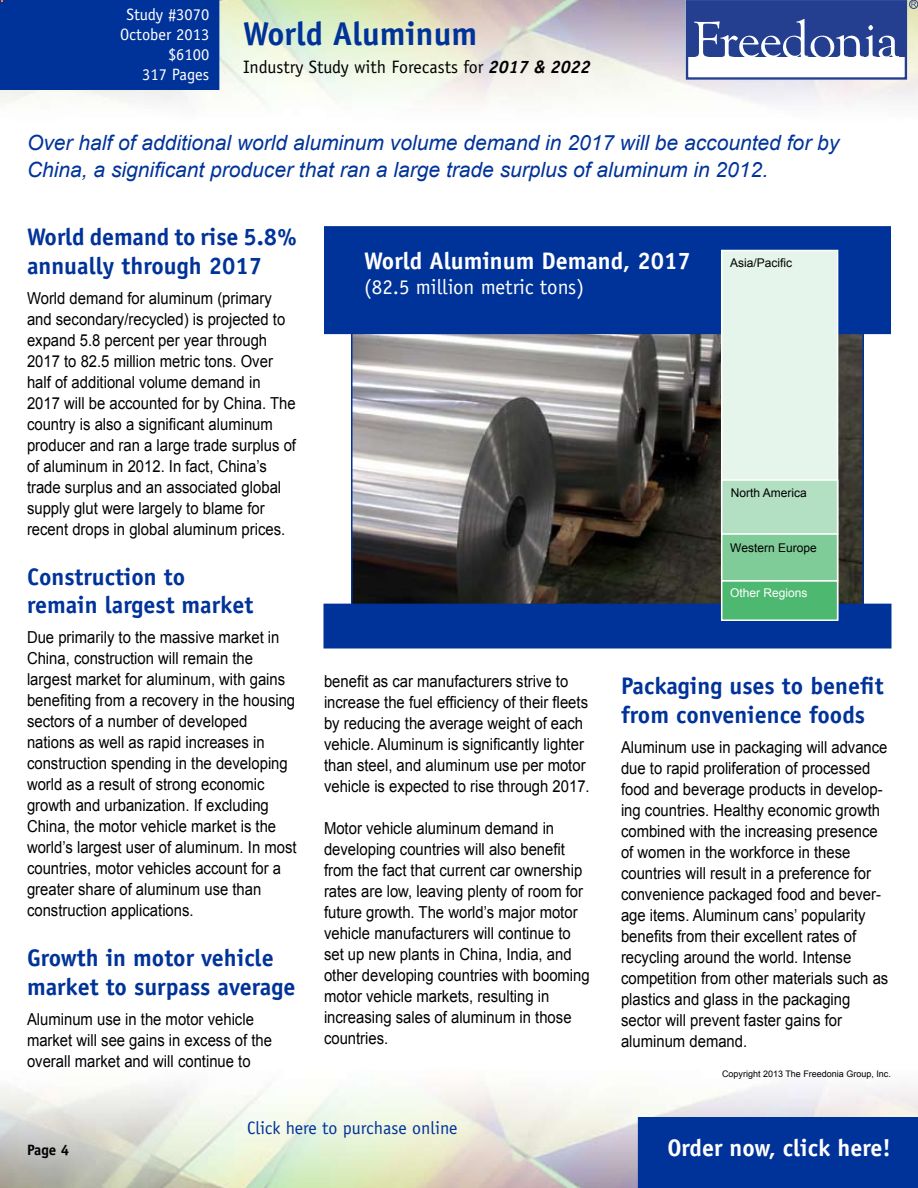
<style>
.page{position:relative;width:918px;height:1188px;background:#fff}
.page>*{position:absolute;margin:0;border:0;box-sizing:border-box;transform-origin:0 0}
.t1{font:700 33px "Officina Sans";color:#039}
.t2{font:700 24px/28.8px "Officina Sans";color:#039}
.t3{font:700 24px "Officina Sans";color:#fff}
.t4{font:italic 21px/27px "Arial";color:#039}
.t5{font:21px "Officina Sans";color:#fff}
.t6{font:18px "Officina Sans";color:#000}
.t7{font:18px "Officina Sans";color:#039}
.t8{font:16.5px/21px "Arial";color:#000;scale:.9 1}
.t9{font:16.5px/19.8px "Officina Sans";color:#fff;text-align:right}
.t10{font:700 15px "Officina Sans";color:#000}
.t11{font:12px "Arial";color:#000}
.t12{font:12px "Arial";color:#fff}
.t13{font:9px "Arial";color:#000}
.s1{font-weight:700;font-style:italic}
</style>
<div class="page">
<div style="left:638px;top:1117px;width:280px;height:71px;background:#039"></div>
<div style="left:686px;top:0;width:221px;height:80px;border:2px solid #243e90"></div>
<div style="left:687px;top:1px;width:218px;height:56px;background:#243e90"></div>
<svg style="left:694px;top:19px;width:205px;height:38px"></svg>
<div style="left:909px;top:0;width:9px;height:9px;border:1px solid #243e90;border-radius:50%"></div>
<svg style="left:911px;top:2px;width:5px;height:5px"></svg>
<img style="left:354px;top:334px;width:507px;height:270px">
<div style="left:325px;top:227px;width:565px;height:106px;background:#039"></div>
<div style="left:324px;top:226px;width:567px;height:108px;border:2px solid #039"></div>
<div style="left:0;top:0;width:219px;height:90px;background:#039"></div>
<div style="left:324px;top:604px;width:567px;height:44px;background:#039"></div>
<div style="left:722px;top:250px;width:116px;height:369px;background:#e6f5eb"></div>
<div style="left:721px;top:250px;width:117px;height:370px;border:2px solid #fff"></div>
<div style="left:722px;top:480px;width:116px;height:54px;background:#b3e0c2"></div>
<div style="left:721px;top:479px;width:117px;height:56px;border:2px solid #fff"></div>
<div style="left:722px;top:534px;width:116px;height:47px;background:#80cc99"></div>
<div style="left:721px;top:533px;width:117px;height:49px;border:2px solid #fff"></div>
<div style="left:722px;top:581px;width:116px;height:39px;background:#4db870"></div>
<div style="left:721px;top:580px;width:117px;height:41px;border:2px solid #fff"></div>
<p class="t9" style="left:120px;top:5px;width:91px">Study #3070<br>October 2013 $6100<br>317 Pages</p>
<h1 class="t1" style="left:243px;top:13px;width:236px">World Aluminum</h1>
<p class="t6" style="left:243px;top:57px;width:349px">Industry Study with Forecasts for <span class="s1">2017 &amp; 2022</span></p>
<p class="t4" style="left:27px;top:130px;width:814px">Over half of additional world aluminum volume demand in 2017 will be accounted for by<br>China, a significant producer that ran a large trade surplus of aluminum in 2012.</p>
<h2 class="t2" style="left:27px;top:222px;width:272px">World demand to rise 5.8% annually through 2017</h2>
<p class="t8" style="left:27px;top:288px;width:300px">World demand for aluminum (primary and secondary/recycled) is projected to expand 5.8 percent per year through 2017 to 82.5 million metric tons. Over half of additional volume demand in 2017 will be accounted for by China. The country is also a significant aluminum producer and ran a large trade surplus of of aluminum in 2012. In fact, China’s trade surplus and an associated global supply glut were largely to blame for recent drops in global aluminum prices.</p>
<h2 class="t2" style="left:27px;top:562px;width:228px">Construction to remain largest market</h2>
<p class="t8" style="left:27px;top:627px;width:301px">Due primarily to the massive market in China, construction will remain the largest market for aluminum, with gains benefiting from a recovery in the housing sectors of a number of developed nations as well as rapid increases in construction spending in the developing world as a result of strong economic growth and urbanization. If excluding China, the motor vehicle market is the world’s largest user of aluminum. In most countries, motor vehicles account for a greater share of aluminum use than construction applications.</p>
<h2 class="t2" style="left:27px;top:943px;width:270px">Growth in motor vehicle market to surpass average</h2>
<p class="t8" style="left:27px;top:1009px;width:274px">Aluminum use in the motor vehicle market will see gains in excess of the overall market and will continue to</p>
<h2 class="t3" style="left:364px;top:245px;width:328px">World Aluminum Demand, 2017</h2>
<p class="t5" style="left:364px;top:274px;width:222px">(82.5 million metric tons)</p>
<p class="t11" style="left:730px;top:255px;width:64px">Asia/Pacific</p>
<p class="t11" style="left:731px;top:485px;width:78px">North America</p>
<p class="t11" style="left:730px;top:540px;width:88px">Western Europe</p>
<p class="t12" style="left:730px;top:585px;width:79px">Other Regions</p>
<p class="t8" style="left:324px;top:671px;width:297px">benefit as car manufacturers strive to increase the fuel efficiency of their fleets by reducing the average weight of each vehicle. Aluminum is significantly lighter than steel, and aluminum use per motor vehicle is expected to rise through 2017.</p>
<p class="t8" style="left:324px;top:818px;width:297px">Motor vehicle aluminum demand in developing countries will also benefit from the fact that current car ownership rates are low, leaving plenty of room for future growth. The world’s major motor vehicle manufacturers will continue to set up new plants in China, India, and other developing countries with booming motor vehicle markets, resulting in increasing sales of aluminum in those countries.</p>
<h2 class="t2" style="left:621px;top:671px;width:264px">Packaging uses to benefit from convenience foods</h2>
<p class="t8" style="left:621px;top:737px;width:299px">Aluminum use in packaging will advance due to rapid proliferation of processed food and beverage products in develop&shy;ing countries. Healthy economic growth combined with the increasing presence of women in the workforce in these countries will result in a preference for convenience packaged food and bever&shy;age items. Aluminum cans’ popularity benefits from their excellent rates of recycling around the world. Intense competition from other materials such as plastics and glass in the packaging sector will prevent faster gains for aluminum demand.</p>
<p class="t13" style="left:722px;top:1067px;width:170px">Copyright 2013 The Freedonia Group, Inc.</p>
<p class="t7" style="left:247px;top:1117px;width:212px">Click here to purchase online</p>
<p class="t10" style="left:27px;top:1140px;width:31px">Page</p>
<h2 class="t3" style="left:667px;top:1133px;width:225px">Order now, click here!</h2>
</div>
